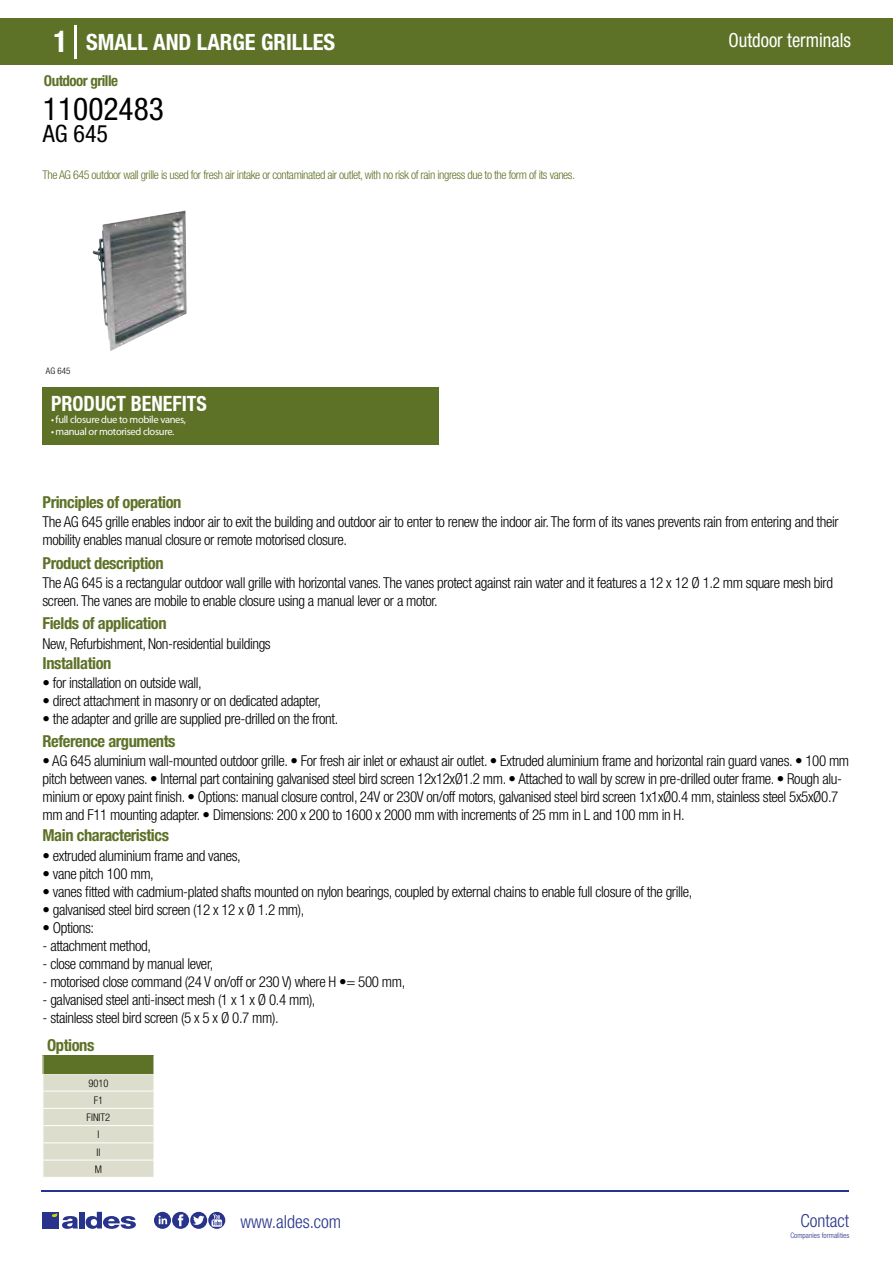
<style>
.page{position:relative;width:893px;height:1263px;background:#fff}
.page>*{position:absolute;margin:0;border:0;box-sizing:border-box;transform-origin:0 0}
.t1{font:condensed 31.5px "Helvetica Neue LT Std";color:#000}
.t2{font:condensed 24px "Helvetica Neue LT Std";color:#000}
.t3{font:700 condensed 22.5px "Helvetica Neue LT Std";color:#fff}
.t4{font:700 condensed 21px "Helvetica Neue";color:#fff;scale:.95 1}
.t5{font:condensed 19.5px "Helvetica Neue LT Std";color:#fff;scale:.95 1}
.t6{font:300 condensed 18px "Helvetica Neue";color:#28348b}
.t7{font:700 condensed 16.5px "Helvetica Neue LT Std";letter-spacing:-.025em;color:#5d7227}
.t8{font:300 condensed 15px/18px "Helvetica Neue LT Std";letter-spacing:-.025em;color:#000}
.t9{font:700 condensed 15px "Helvetica Neue LT Std";letter-spacing:-.035em;color:#5d7227}
.t10{font:300 condensed 12px "Helvetica Neue LT Std";letter-spacing:-.035em;color:#5d7227}
.t11{font:10.5px "Myriad Pro";letter-spacing:-.03em;color:#fff}
.t12{font:300 condensed 10.5px/17.2px "Helvetica Neue";color:#000;text-align:center}
.t13{font:300 condensed 7.5px "Helvetica Neue";color:#28348b}
.s1{font-size:30px}
</style>
<div class="page">
<div style="left:0;top:18px;width:893px;height:46px;background:#5d7227"></div>
<div style="left:43px;top:387px;width:396px;height:57px;background:#5d7227"></div>
<hr style="left:74px;top:25px;width:2px;height:33px;background:#fff">
<svg style="left:92px;top:210px;width:95px;height:141px"></svg>
<svg style="left:43px;top:1055px;width:111px;height:122px;background:#cbceb6"></svg>
<hr style="left:41px;top:1190px;width:808px;height:1px;background:#28348b">
<svg style="left:154px;top:1212px;width:71px;height:17px"></svg>
<div style="left:42px;top:1212px;width:17px;height:16px;background:#28348b"></div>
<div style="left:79px;top:1212px;width:5px;height:16px;background:#28348b"></div>
<svg style="left:86px;top:1212px;width:50px;height:17px"></svg>
<svg style="left:52px;top:1213px;width:26px;height:16px"></svg>
<h3 class="t3" style="left:54px;top:28px;width:283px"><span class="s1">1</span> SMALL AND LARGE GRILLES</h3>
<h3 class="t5" style="left:729px;top:29px;width:130px">Outdoor terminals</h3>
<p class="t9" style="left:44px;top:71px;width:76px">Outdoor grille</p>
<h1 class="t1" style="left:43px;top:91px;width:122px">11002483</h1>
<h2 class="t2" style="left:43px;top:120px;width:67px">AG 645</h2>
<p class="t10" style="left:43px;top:167px;width:534px">The AG 645 outdoor wall grille is used for fresh air intake or contaminated air outlet, with no risk of rain ingress due to the form of its vanes.</p>
<h3 class="t4" style="left:51px;top:391px;width:166px">PRODUCT BENEFITS</h3>
<p class="t11" style="left:51px;top:413px;width:137px">• full closure due to mobile vanes,</p>
<p class="t11" style="left:51px;top:425px;width:125px">• manual or motorised closure.</p>
<p class="t7" style="left:43px;top:492px;width:140px">Principles of operation</p>
<p class="t8" style="left:43px;top:513px;width:798px">The AG 645 grille enables indoor air to exit the building and outdoor air to enter to renew the indoor air. The form of its vanes prevents rain from entering and their mobility enables manual closure or remote motorised closure.</p>
<p class="t8" style="left:43px;top:573px;width:792px">The AG 645 is a rectangular outdoor wall grille with horizontal vanes. The vanes protect against rain water and it features a 12 x 12 Ø 1.2 mm square mesh bird screen. The vanes are mobile to enable closure using a manual lever or a motor.</p>
<p class="t8" style="left:43px;top:634px;width:230px">New, Refurbishment, Non-residential buildings</p>
<p class="t8" style="left:43px;top:674px;width:161px">• for installation on outside wall,</p>
<p class="t8" style="left:43px;top:692px;width:280px">• direct attachment in masonry or on dedicated adapter,</p>
<p class="t8" style="left:43px;top:710px;width:297px">• the adapter and grille are supplied pre-drilled on the front.</p>
<p class="t7" style="left:43px;top:553px;width:123px">Product description</p>
<p class="t7" style="left:43px;top:613px;width:126px">Fields of application</p>
<p class="t7" style="left:43px;top:653px;width:70px">Installation</p>
<p class="t7" style="left:43px;top:731px;width:135px">Reference arguments</p>
<p class="t8" style="left:43px;top:751px;width:808px">• AG 645 aluminium wall-mounted outdoor grille. • For fresh air inlet or exhaust air outlet. • Extruded aluminium frame and horizontal rain guard vanes. • 100 mm pitch between vanes. • Internal part containing galvanised steel bird screen 12x12xØ1.2 mm. • Attached to wall by screw in pre-drilled outer frame. • Rough alu&shy;minium or epoxy paint finish. • Options: manual closure control, 24V or 230V on/off motors, galvanised steel bird screen 1x1xØ0.4 mm, stainless steel 5x5xØ0.7 mm and F11 mounting adapter. • Dimensions: 200 x 200 to 1600 x 2000 mm with increments of 25 mm in L and 100 mm in H.</p>
<p class="t7" style="left:43px;top:825px;width:128px">Main characteristics</p>
<p class="t8" style="left:43px;top:846px;width:200px">• extruded aluminium frame and vanes,</p>
<p class="t8" style="left:43px;top:864px;width:113px">• vane pitch 100 mm,</p>
<p class="t8" style="left:43px;top:882px;width:651px">• vanes fitted with cadmium-plated shafts mounted on nylon bearings, coupled by external chains to enable full closure of the grille,</p>
<p class="t8" style="left:43px;top:900px;width:263px">• galvanised steel bird screen (12 x 12 x Ø 1.2 mm),</p>
<p class="t8" style="left:43px;top:918px;width:53px">• Options:</p>
<p class="t8" style="left:43px;top:936px;width:110px">- attachment method,</p>
<p class="t8" style="left:43px;top:954px;width:172px">- close command by manual lever,</p>
<p class="t8" style="left:43px;top:972px;width:364px">- motorised close command (24 V on/off or 230 V) where H •= 500 mm,</p>
<p class="t8" style="left:43px;top:990px;width:275px">- galvanised steel anti-insect mesh (1 x 1 x Ø 0.4 mm),</p>
<p class="t8" style="left:43px;top:1008px;width:238px">- stainless steel bird screen (5 x 5 x Ø 0.7 mm).</p>
<p class="t7" style="left:47px;top:1035px;width:49px">Options</p>
<p class="t12" style="left:87px;top:1074px;width:25px">9010<br>F1<br>FINIT2<br>I<br>II<br>M</p>
<p class="t6" style="left:240px;top:1211px;width:102px">www.aldes.com</p>
<p class="t6" style="left:800px;top:1211px;width:50px">Contact</p>
<p class="t13" style="left:790px;top:1230px;width:60px">Companies formalities</p>
</div>
